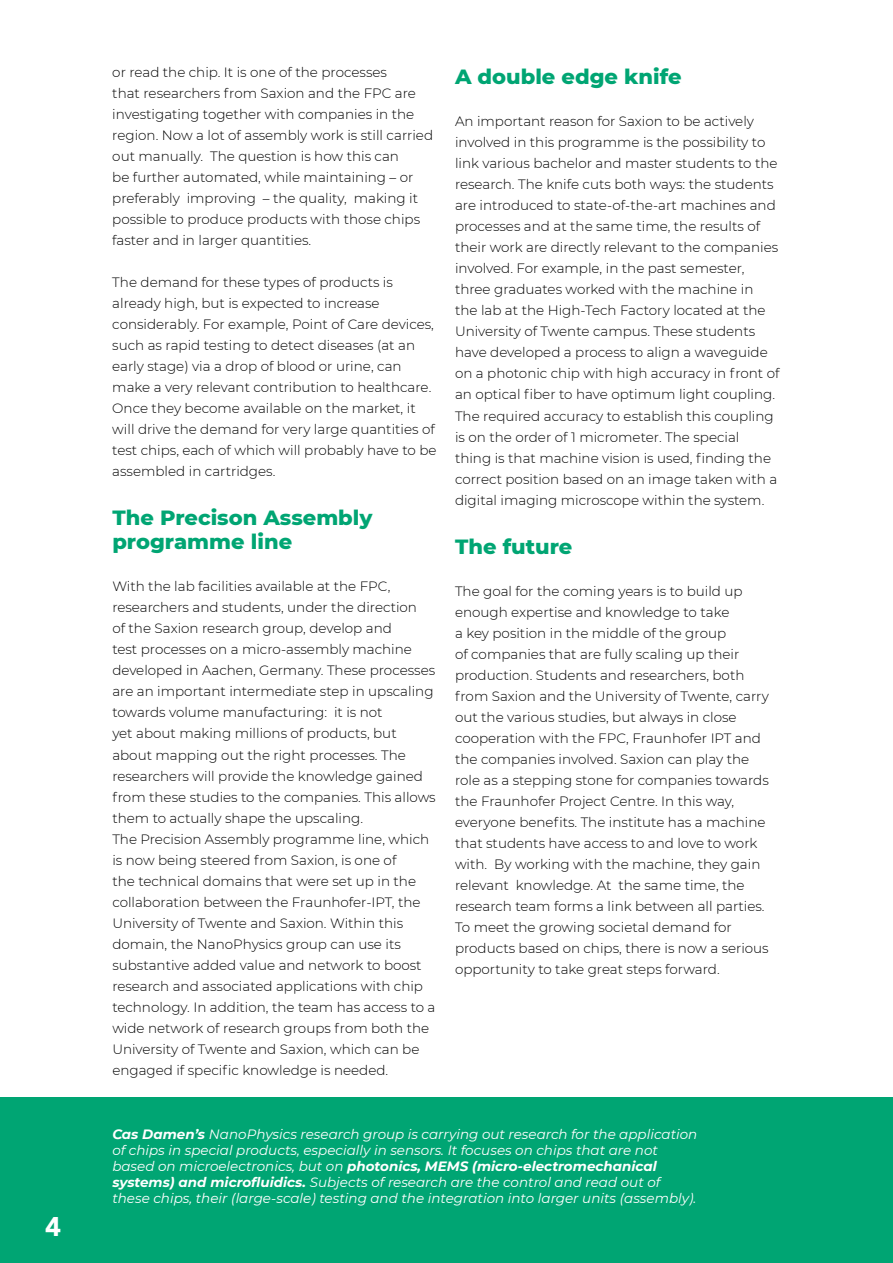
<style>
.page{position:relative;width:893px;height:1263px;background:#fff}
.page>*{position:absolute;margin:0;border:0;box-sizing:border-box;transform-origin:0 0}
.t1{font:900 27px "Avenir";color:#fff}
.t2{font:800 21px/24px "Montserrat";color:#00a573}
.t3{font:300 13.5px/21px "Montserrat";color:#000}
.t4{font:italic 13.5px/16.2px "Montserrat";color:#fff}
.s1{font-weight:700}
</style>
<div class="page">
<div style="left:0;top:1097px;width:893px;height:166px;background:#00a573"></div>
<h1 class="t1" style="left:45px;top:1211px;width:17px">4</h1>
<p class="t3" style="left:112px;top:63px;width:322px">or read the chip. It is one of the processes<br>that researchers from Saxion and the FPC are investigating together with companies in the region. Now a lot of assembly work is still carried out manually. The question is how this can<br>be further automated, while maintaining – or preferably improving – the quality, making it possible to produce products with those chips faster and in larger quantities.</p>
<p class="t3" style="left:112px;top:273px;width:326px">The demand for these types of products is already high, but is expected to increase considerably. For example, Point of Care devices, such as rapid testing to detect diseases (at an early stage) via a drop of blood or urine, can make a very relevant contribution to healthcare.<br>Once they become available on the market, it will drive the demand for very large quantities of test chips, each of which will probably have to be assembled in cartridges.</p>
<h2 class="t2" style="left:112px;top:507px;width:262px">The Precison Assembly programme line</h2>
<p class="t3" style="left:112px;top:577px;width:325px">With the lab facilities available at the FPC, researchers and students, under the direction<br>of the Saxion research group, develop and<br>test processes on a micro-assembly machine developed in Aachen, Germany. These processes are an important intermediate step in upscaling towards volume manufacturing: it is not<br>yet about making millions of products, but about mapping out the right processes. The researchers will provide the knowledge gained from these studies to the companies. This allows them to actually shape the upscaling.<br>The Precision Assembly programme line, which is now being steered from Saxion, is one of<br>the technical domains that were set up in the collaboration between the Fraunhofer-IPT, the University of Twente and Saxion. Within this domain, the NanoPhysics group can use its substantive added value and network to boost research and associated applications with chip technology. In addition, the team has access to a wide network of research groups from both the University of Twente and Saxion, which can be engaged if specific knowledge is needed.</p>
<h2 class="t2" style="left:455px;top:66px;width:228px">A double edge knife</h2>
<p class="t3" style="left:455px;top:112px;width:326px">An important reason for Saxion to be actively involved in this programme is the possibility to link various bachelor and master students to the research. The knife cuts both ways: the students are introduced to state-of-the-art machines and processes and at the same time, the results of their work are directly relevant to the companies involved. For example, in the past semester, three graduates worked with the machine in<br>the lab at the High-Tech Factory located at the University of Twente campus. These students have developed a process to align a waveguide on a photonic chip with high accuracy in front of an optical fiber to have optimum light coupling.<br>The required accuracy to establish this coupling is on the order of 1 micrometer. The special<br>thing is that machine vision is used, finding the correct position based on an image taken with a digital imaging microscope within the system.</p>
<h2 class="t2" style="left:455px;top:535px;width:119px">The future</h2>
<p class="t3" style="left:455px;top:582px;width:315px">The goal for the coming years is to build up enough expertise and knowledge to take<br>a key position in the middle of the group<br>of companies that are fully scaling up their production. Students and researchers, both from Saxion and the University of Twente, carry out the various studies, but always in close cooperation with the FPC, Fraunhofer IPT and the companies involved. Saxion can play the role as a stepping stone for companies towards the Fraunhofer Project Centre. In this way, everyone benefits. The institute has a machine that students have access to and love to work with. By working with the machine, they gain relevant knowledge. At the same time, the research team forms a link between all parties.<br>To meet the growing societal demand for products based on chips, there is now a serious opportunity to take great steps forward.</p>
<p class="t4" style="left:112px;top:1127px;width:586px"><span class="s1">Cas Damen’s</span> NanoPhysics research group is carrying out research for the application of chips in special products, especially in sensors. It focuses on chips that are not based on microelectronics, but on <span class="s1">photonics, MEMS (micro-electromechanical systems) and microfluidics.</span> Subjects of research are the control and read out of these chips, their (large-scale) testing and the integration into larger units (assembly).</p>
</div>
